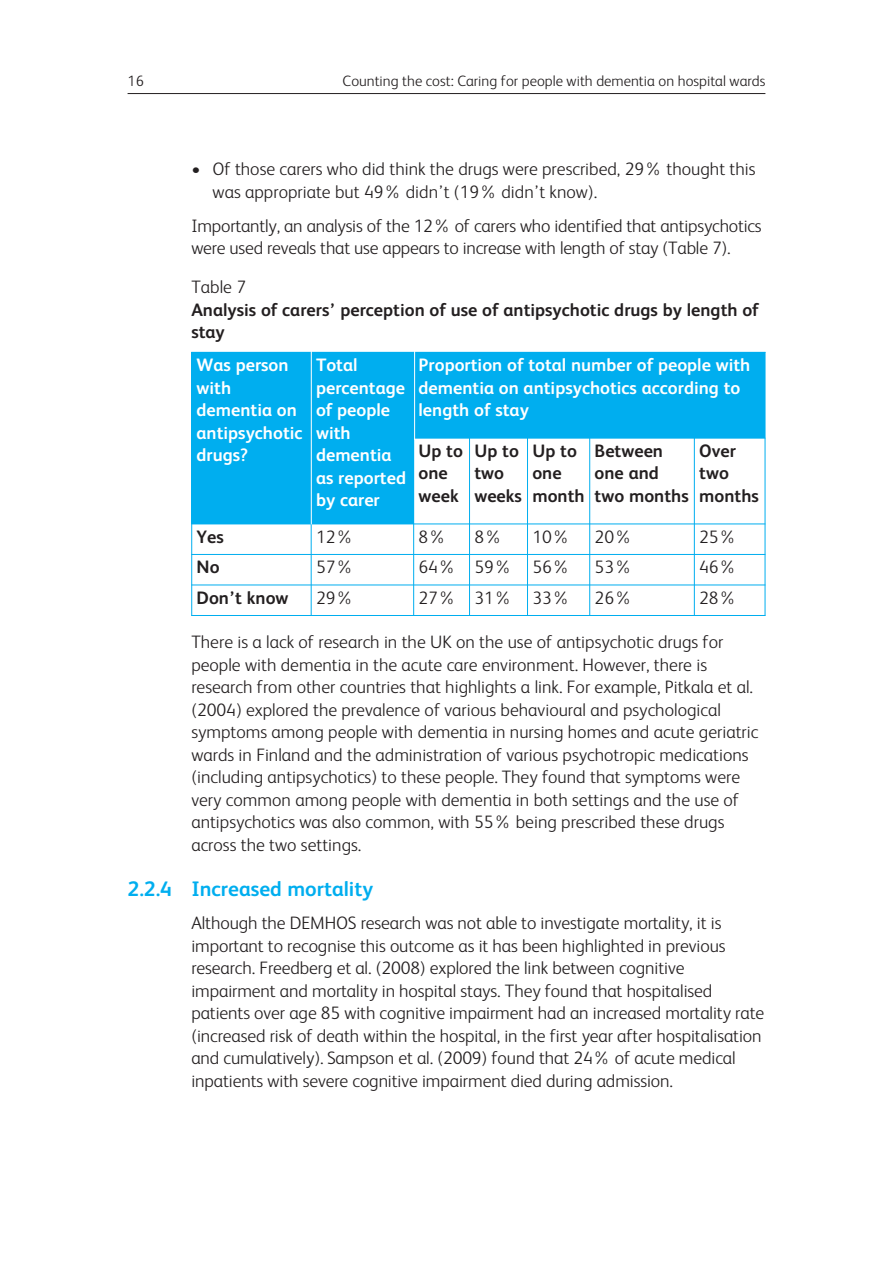
<style>
.page{position:relative;width:893px;height:1263px;background:#fff}
.page>*{position:absolute;margin:0;border:0;box-sizing:border-box;transform-origin:0 0}
.t1{font:700 21px "FS Albert";color:#00aeef}
.t2{font:300 18px/22.5px "FS Albert";color:#231f20}
.t3{font:700 18px/22.5px "FS Albert";color:#fff}
.t4{font:700 18px/22.5px "FS Albert";color:#231f20}
.t5{font:300 15px "FS Albert";color:#231f20}
</style>
<div class="page">
<div style="left:191px;top:352px;width:120px;height:172px;background:#00aeef"></div>
<div style="left:311px;top:352px;width:103px;height:172px;background:#00aeef"></div>
<div style="left:414px;top:352px;width:351px;height:86px;background:#00aeef"></div>
<hr style="left:191px;top:352px;width:1px;height:264px;background:#00aeef">
<hr style="left:311px;top:352px;width:1px;height:264px;background:#00aeef">
<hr style="left:413px;top:352px;width:1px;height:264px;background:#00aeef">
<hr style="left:469px;top:438px;width:1px;height:178px;background:#00aeef">
<hr style="left:527px;top:438px;width:1px;height:178px;background:#00aeef">
<hr style="left:589px;top:438px;width:1px;height:178px;background:#00aeef">
<hr style="left:694px;top:438px;width:1px;height:178px;background:#00aeef">
<hr style="left:765px;top:352px;width:1px;height:264px;background:#00aeef">
<hr style="left:413px;top:438px;width:352px;height:1px;background:#00aeef">
<hr style="left:191px;top:524px;width:574px;height:1px;background:#00aeef">
<hr style="left:191px;top:554px;width:574px;height:1px;background:#00aeef">
<hr style="left:191px;top:585px;width:574px;height:1px;background:#00aeef">
<hr style="left:191px;top:615px;width:574px;height:1px;background:#00aeef">
<hr style="left:128px;top:93px;width:637px;height:1px;background:#231f20">
<hr style="left:311px;top:349px;width:1px;height:175px;background:#fff">
<hr style="left:414px;top:350px;width:1px;height:90px;background:#fff">
<p class="t5" style="left:128px;top:71px;width:18px">16</p>
<p class="t5" style="left:343px;top:71px;width:424px">Counting the cost: Caring for people with dementia on hospital wards</p>
<p class="t2" style="left:213px;top:157px;width:544px;text-indent:-21px">• Of those carers who did think the drugs were prescribed, 29% thought this was appropriate but 49% didn’t (19% didn’t know).</p>
<p class="t2" style="left:191px;top:213px;width:572px">Importantly, an analysis of the 12% of carers who identified that antipsychotics were used reveals that use appears to increase with length of stay (Table 7).</p>
<p class="t2" style="left:191px;top:275px;width:56px">Table 7</p>
<p class="t4" style="left:191px;top:298px;width:569px">Analysis of carers’ perception of use of antipsychotic drugs by length of stay</p>
<p class="t3" style="left:197px;top:353px;width:107px">Was person with dementia on antipsychotic drugs?</p>
<p class="t3" style="left:316px;top:353px;width:91px">Total percentage of people with dementia as reported by carer</p>
<p class="t3" style="left:419px;top:353px;width:333px">Proportion of total number of people with dementia on antipsychotics according to length of stay</p>
<p class="t4" style="left:419px;top:439px;width:46px">Up to one week</p>
<p class="t4" style="left:474px;top:439px;width:49px">Up to two weeks</p>
<p class="t4" style="left:532px;top:439px;width:54px">Up to one month</p>
<p class="t4" style="left:595px;top:439px;width:96px">Between one and two months</p>
<p class="t4" style="left:699px;top:439px;width:61px">Over two months</p>
<p class="t4" style="left:197px;top:524px;width:29px">Yes</p>
<p class="t2" style="left:316px;top:524px;width:39px">12%</p>
<p class="t2" style="left:419px;top:524px;width:29px">8%</p>
<p class="t2" style="left:474px;top:524px;width:29px">8%</p>
<p class="t2" style="left:532px;top:524px;width:39px">10%</p>
<p class="t2" style="left:595px;top:524px;width:39px">20%</p>
<p class="t2" style="left:699px;top:524px;width:39px">25%</p>
<p class="t4" style="left:197px;top:555px;width:24px">No</p>
<p class="t2" style="left:316px;top:555px;width:39px">57%</p>
<p class="t2" style="left:419px;top:555px;width:153px">64% 59% 56%</p>
<p class="t2" style="left:595px;top:555px;width:39px">53%</p>
<p class="t2" style="left:699px;top:555px;width:39px">46%</p>
<p class="t4" style="left:197px;top:586px;width:93px">Don’t know</p>
<p class="t2" style="left:316px;top:585px;width:39px">29%</p>
<p class="t2" style="left:419px;top:585px;width:153px">27% 31% 33%</p>
<p class="t2" style="left:595px;top:585px;width:39px">26%</p>
<p class="t2" style="left:699px;top:585px;width:39px">28%</p>
<p class="t2" style="left:191px;top:630px;width:569px">There is a lack of research in the UK on the use of antipsychotic drugs for people with dementia in the acute care environment. However, there is research from other countries that highlights a link. For example, Pitkala et al. (2004) explored the prevalence of various behavioural and psychological symptoms among people with dementia in nursing homes and acute geriatric wards in Finland and the administration of various psychotropic medications (including antipsychotics) to these people. They found that symptoms were very common among people with dementia in both settings and the use of antipsychotics was also common, with 55% being prescribed these drugs across the two settings.</p>
<p class="t1" style="left:128px;top:874px;width:247px">2.2.4 Increased mortality</p>
<p class="t2" style="left:191px;top:911px;width:574px">Although the DEMHOS research was not able to investigate mortality, it is important to recognise this outcome as it has been highlighted in previous research. Freedberg et al. (2008) explored the link between cognitive impairment and mortality in hospital stays. They found that hospitalised patients over age 85 with cognitive impairment had an increased mortality rate (increased risk of death within the hospital, in the first year after hospitalisation and cumulatively). Sampson et al. (2009) found that 24% of acute medical inpatients with severe cognitive impairment died during admission.</p>
</div>
